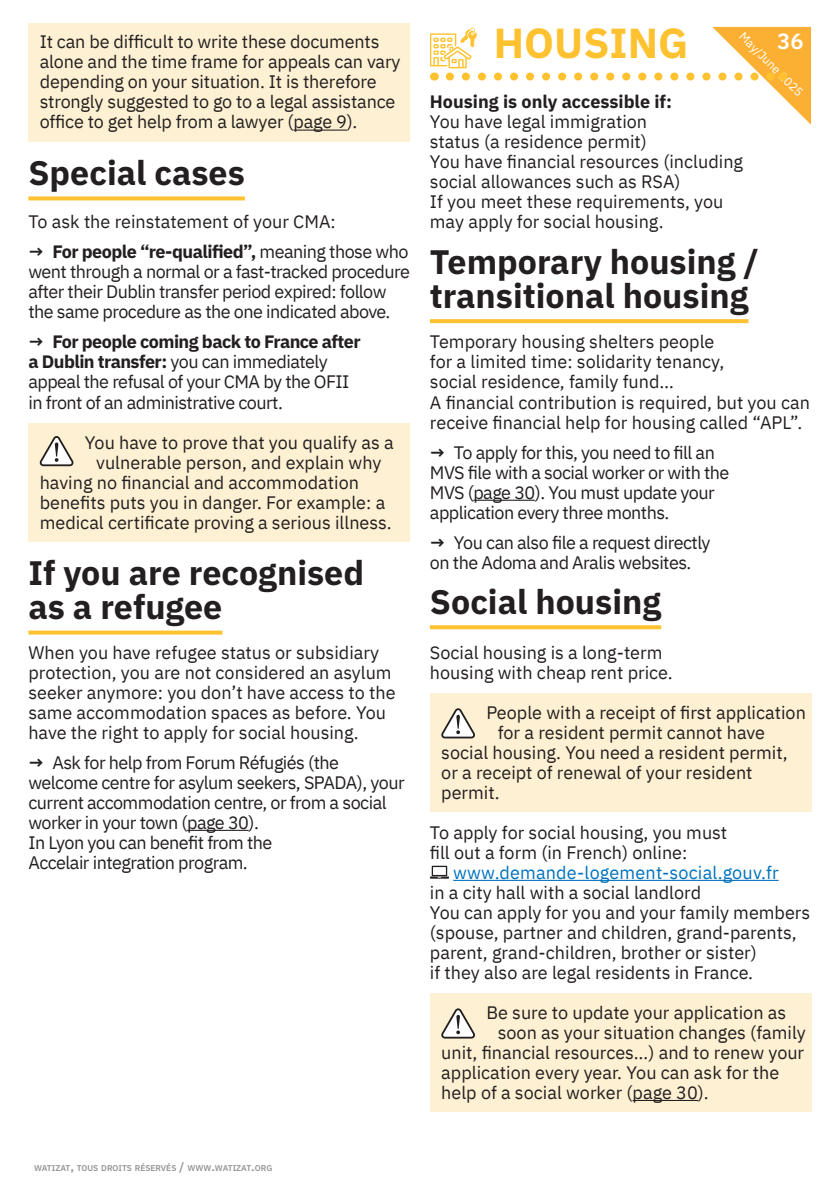
<style>
.page{position:relative;width:840px;height:1191px;background:#fff}
.page>*{position:absolute;margin:0;border:0;box-sizing:border-box;transform-origin:0 0}
.H2_Titres_parties_-_Droits{font:700 42px "IBM Plex Sans Arabic";color:#fec231}
.H3_Sous-titres_-_Droits{font:700 34px/34px "IBM Plex Sans Arabic";color:#231f20}
.t1{font:600 22px "IBM Plex Sans Arabic";color:#fff}
.Encadré_jaune{font:18px/20px "IBM Plex Sans Arabic";letter-spacing:-.015em;color:#231f20}
.Texte_normal{font:18px/20px "IBM Plex Sans Arabic";color:#231f20}
.Texte_normal-2{font:18px/20px "IBM Plex Sans Arabic";letter-spacing:.005em;color:#0072bc}
.Texte_normal-3{font:700 18px "IBM Plex Sans Arabic";color:#231f20}
.t2{font:12px "IBM Plex Sans Arabic";color:#fff}
.t3{font:600 8.4px "IBM Plex Sans Arabic";color:#939598}
.s1{font-weight:600}
.s2{font-weight:700}
.s3{color:#231f20}
.s4{font-size:12px}
</style>
<div class="page">
<div style="left:28px;top:23px;width:382px;height:118px;background:#fef1d3"></div>
<hr style="left:293px;top:130px;width:53px;height:1px;background:#231f20">
<svg style="left:28px;top:196px;width:217px;height:4px"></svg>
<div style="left:28px;top:423px;width:382px;height:118px;background:#fef1d3"></div>
<svg style="left:28px;top:630px;width:194px;height:4px"></svg>
<hr style="left:187px;top:830px;width:61px;height:1px;background:#231f20">
<svg style="left:40px;top:436px;width:34px;height:30px"></svg>
<svg style="left:429px;top:319px;width:319px;height:4px"></svg>
<hr style="left:473px;top:500px;width:61px;height:1px;background:#231f20">
<svg style="left:429px;top:625px;width:231px;height:4px"></svg>
<div style="left:429px;top:693px;width:382px;height:118px;background:#fef1d3"></div>
<hr style="left:453px;top:880px;width:325px;height:1px;background:#0072bc">
<div style="left:429px;top:993px;width:382px;height:118px;background:#fef1d3"></div>
<hr style="left:632px;top:1100px;width:65px;height:1px;background:#231f20">
<svg style="left:441px;top:708px;width:34px;height:30px"></svg>
<svg style="left:429px;top:865px;width:19px;height:13px"></svg>
<svg style="left:441px;top:1008px;width:34px;height:30px"></svg>
<svg style="left:429px;top:27px;width:381px;height:97px"></svg>
<p class="Encadré_jaune" style="left:40px;top:32px;width:362px">It can be difficult to write these documents alone and the time frame for appeals can vary depending on your situation. It is therefore strongly suggested to go to a legal assistance office to get help from a lawyer (page 9).</p>
<p class="H3_Sous-titres_-_Droits" style="left:28px;top:156px;width:218px">Special cases</p>
<p class="Texte_normal" style="left:28px;top:212px;width:309px">To ask the reinstatement of your CMA:</p>
<p class="Encadré_jaune" style="left:28px;top:242px;width:383px"><span class="s1">→</span> <span class="s2">For people “re-qualified”,</span> meaning those who went through a normal or a fast-tracked procedure after their Dublin transfer period expired: follow the same procedure as the one indicated above.</p>
<p class="Encadré_jaune" style="left:28px;top:332px;width:333px"><span class="s1">→</span> <span class="s2">For people coming back to France after a Dublin transfer:</span> you can immediately appeal the refusal of your CMA by the OFII in front of an administrative court.</p>
<p class="Encadré_jaune" style="left:85px;top:432px;width:310px">You have to prove that you qualify as a</p>
<p class="Encadré_jaune" style="left:96px;top:452px;width:286px">vulnerable person, and explain why</p>
<p class="Encadré_jaune" style="left:40px;top:472px;width:320px">having no financial and accommodation</p>
<p class="Encadré_jaune" style="left:40px;top:492px;width:347px">benefits puts you in danger. For example: a</p>
<p class="Encadré_jaune" style="left:40px;top:512px;width:353px">medical certificate proving a serious illness.</p>
<p class="H3_Sous-titres_-_Droits" style="left:28px;top:556px;width:337px">If you are recognised as a refugee</p>
<p class="Texte_normal" style="left:28px;top:642px;width:368px">When you have refugee status or subsidiary protection, you are not considered an asylum seeker anymore: you don’t have access to the same accommodation spaces as before. You have the right to apply for social housing.</p>
<p class="Encadré_jaune" style="left:28px;top:752px;width:377px"><span class="s1">→</span> Ask for help from Forum Réfugiés (the welcome centre for asylum seekers, SPADA), your current accommodation centre, or from a social worker in your town (page 30).<br>In Lyon you can benefit from the<br>Accelair integration program.</p>
<p class="H2_Titres_parties_-_Droits" style="left:493px;top:19px;width:196px">HOUSING</p>
<p class="Texte_normal-3" style="left:429px;top:92px;width:243px">Housing is only accessible if:</p>
<p class="Texte_normal" style="left:429px;top:112px;width:219px">You have legal immigration status (a residence permit)</p>
<p class="Texte_normal" style="left:429px;top:152px;width:314px">You have financial resources (including social allowances such as RSA)</p>
<p class="Texte_normal" style="left:429px;top:192px;width:295px">If you meet these requirements, you may apply for social housing.</p>
<p class="H3_Sous-titres_-_Droits" style="left:429px;top:245px;width:331px">Temporary housing / transitional housing</p>
<p class="Texte_normal" style="left:429px;top:332px;width:295px">Temporary housing shelters people for a limited time: solidarity tenancy, social residence, family fund…</p>
<p class="Texte_normal" style="left:429px;top:392px;width:381px">A financial contribution is required, but you can receive financial help for housing called “APL”.</p>
<p class="Encadré_jaune" style="left:429px;top:442px;width:301px"><span class="s1">→</span> To apply for this, you need to fill an MVS file with a social worker or with the MVS (page 30). You must update your application every three months.</p>
<p class="Encadré_jaune" style="left:429px;top:532px;width:282px"><span class="s1">→</span> You can also file a request directly on the Adoma and Aralis websites.</p>
<p class="H3_Sous-titres_-_Droits" style="left:429px;top:585px;width:232px">Social housing</p>
<p class="Texte_normal" style="left:429px;top:642px;width:244px">Social housing is a long-term housing with cheap rent price.</p>
<p class="Encadré_jaune" style="left:486px;top:702px;width:321px">People with a receipt of first application</p>
<p class="Encadré_jaune" style="left:497px;top:722px;width:269px">for a resident permit cannot have</p>
<p class="Encadré_jaune" style="left:441px;top:742px;width:348px">social housing. You need a resident permit,</p>
<p class="Encadré_jaune" style="left:441px;top:762px;width:312px">or a receipt of renewal of your resident</p>
<p class="Encadré_jaune" style="left:441px;top:782px;width:60px">permit.</p>
<p class="Texte_normal" style="left:429px;top:822px;width:298px">To apply for social housing, you must fill out a form (in French) online:</p>
<p class="Texte_normal-2" style="left:429px;top:862px;width:350px;text-indent:23px">www.demande-logement-social.gouv.fr <span class="s3">in a city hall with a social landlord</span></p>
<p class="Texte_normal" style="left:429px;top:902px;width:382px">You can apply for you and your family members (spouse, partner and children, grand-parents, parent, grand-children, brother or sister)<br>if they also are legal residents in France.</p>
<p class="Encadré_jaune" style="left:486px;top:1002px;width:301px">Be sure to update your application as</p>
<p class="Encadré_jaune" style="left:497px;top:1022px;width:309px">soon as your situation changes (family</p>
<p class="Encadré_jaune" style="left:441px;top:1042px;width:364px">unit, financial resources…) and to renew your</p>
<p class="Encadré_jaune" style="left:441px;top:1062px;width:339px">application every year. You can ask for the</p>
<p class="Encadré_jaune" style="left:441px;top:1082px;width:269px">help of a social worker (page 30).</p>
<p class="t2" style="left:745px;top:29px;width:86px;rotate:45deg">May/June 2025</p>
<p class="t1" style="left:776px;top:29px;width:28px">36</p>
<p class="t3" style="left:34px;top:1163px;width:240px">WATIZAT<span class="s4">,</span> TOUS DROITS RÉSERVÉS <span class="s4">/</span> WWW<span class="s4">.</span>WATIZAT<span class="s4">.</span>ORG</p>
</div>
